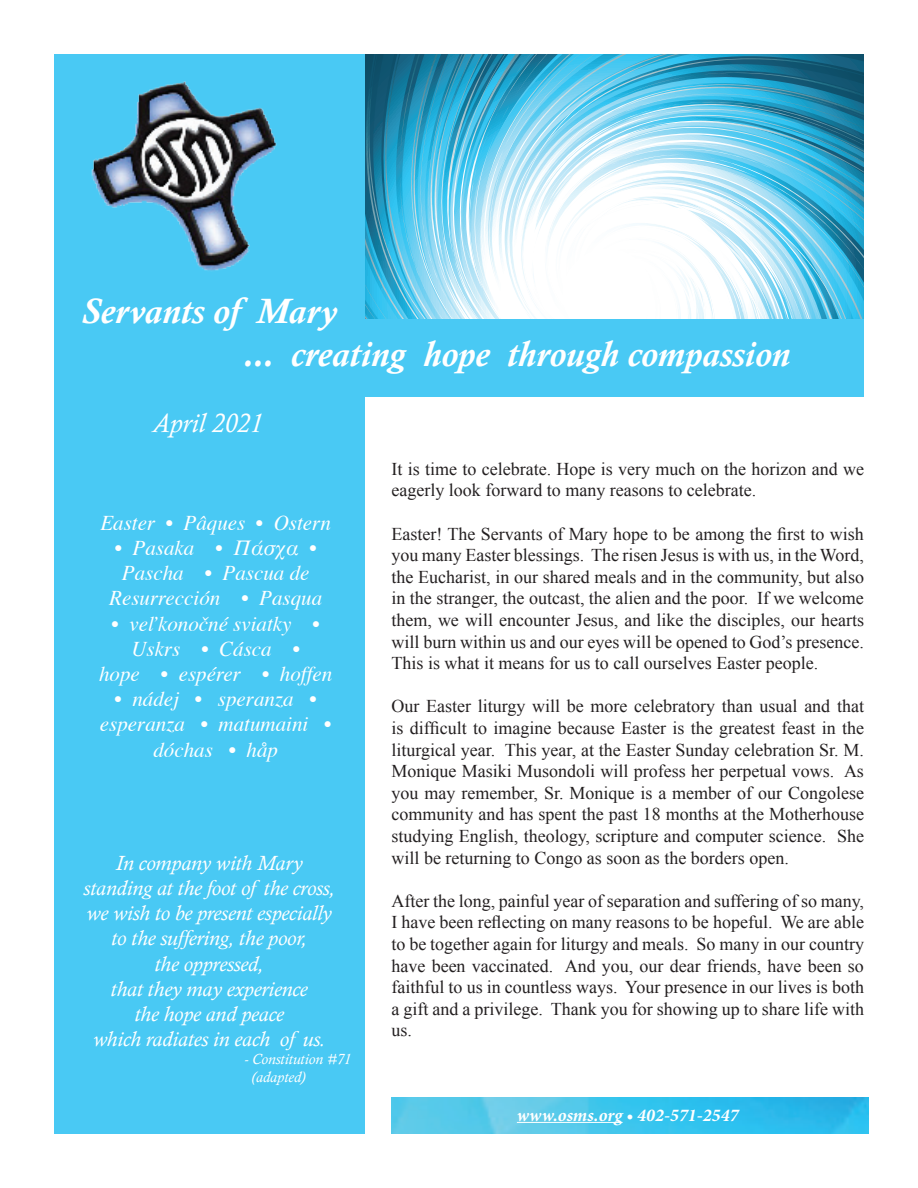
<style>
.page{position:relative;width:918px;height:1188px;background:#fff}
.page>*{position:absolute;margin:0;border:0;box-sizing:border-box;transform-origin:0 0}
.t1{font:italic 700 36px/43.2px "Calisto";color:#fff}
.t2{font:italic 27px "Calisto";color:#fff}
.t3{font:italic 21px/25.2px "Calisto";color:#fff;text-align:center}
.t4{font:italic 21px/25.2px "Times";color:#fff;text-align:center}
.t5{font:18px/21.6px "Times New Roman";color:#231f20;text-align:justify}
.t6{font:italic 700 18px "Minion Pro";color:#fff}
.t7{font:italic 15px/18px "Calisto";color:#fff}
</style>
<div class="page">
<svg style="left:364px;top:54px;width:500px;height:266px"></svg>
<div style="left:54px;top:54px;width:310px;height:1080px;background:#49c9f4"></div>
<div style="left:356px;top:320px;width:508px;height:77px;background:#49c9f4"></div>
<img style="left:91px;top:81px;width:186px;height:190px">
<img style="left:392px;top:1098px;width:477px;height:36px">
<hr style="left:517px;top:1122px;width:106px;height:1px;background:#fff">
<h1 class="t1" style="left:243px;top:289px;width:549px;text-indent:-162px">Servants of Mary<br>... creating hope through compassion</h1>
<h2 class="t2" style="left:152px;top:407px;width:112px">April 2021</h2>
<p class="t4" style="left:100px;top:509px;width:232px">Easter • Pâques • Ostern</p>
<p class="t4" style="left:109px;top:534px;width:215px">• Pasaka • Πάσχα •<br>Pascha • Pascua de<br>Resurrección • Pasqua</p>
<p class="t4" style="left:99px;top:610px;width:235px">• veľkonočné sviatky •<br>Uskrs • Cásca •<br>hope • espérer • hoffen</p>
<p class="t4" style="left:100px;top:685px;width:233px">• nádej • speranza • esperanza • matumaini • dóchas • håp</p>
<p class="t3" style="left:84px;top:850px;width:253px">In company with Mary standing at the foot of the cross, we wish to be present especially to the suffering, the poor,<br>the oppressed,<br>that they may experience<br>the hope and peace<br>which radiates in each of us.</p>
<p class="t7" style="left:252px;top:1050px;width:101px;text-indent:-7px">- Constitution #71 (adapted)</p>
<p class="t5" style="left:392px;top:458px;width:474px">It is time to celebrate. Hope is very much on the horizon and we eagerly look forward to many reasons to celebrate.</p>
<p class="t5" style="left:392px;top:522px;width:474px">Easter! The Servants of Mary hope to be among the first to wish you many Easter blessings. The risen Jesus is with us, in the Word, the Eucharist, in our shared meals and in the community, but also in the stranger, the outcast, the alien and the poor. If we welcome them, we will encounter Jesus, and like the disciples, our hearts will burn within us and our eyes will be opened to God’s presence.<br>This is what it means for us to call ourselves Easter people.</p>
<p class="t5" style="left:392px;top:695px;width:474px">Our Easter liturgy will be more celebratory than usual and that is difficult to imagine because Easter is the greatest feast in the liturgical year. This year, at the Easter Sunday celebration Sr. M.<br>Monique Masiki Musondoli will profess her perpetual vows. As you may remember, Sr. Monique is a member of our Congolese community and has spent the past 18 months at the Motherhouse studying English, theology, scripture and computer science. She will be returning to Congo as soon as the borders open.</p>
<p class="t5" style="left:392px;top:890px;width:474px">After the long, painful year of separation and suffering of so many, I have been reflecting on many reasons to be hopeful. We are able to be together again for liturgy and meals. So many in our country have been vaccinated. And you, our dear friends, have been so faithful to us in countless ways. Your presence in our lives is both a gift and a privilege. Thank you for showing up to share life with us.</p>
<p class="t6" style="left:517px;top:1102px;width:223px">www.osms.org • 402-571-2547</p>
</div>
